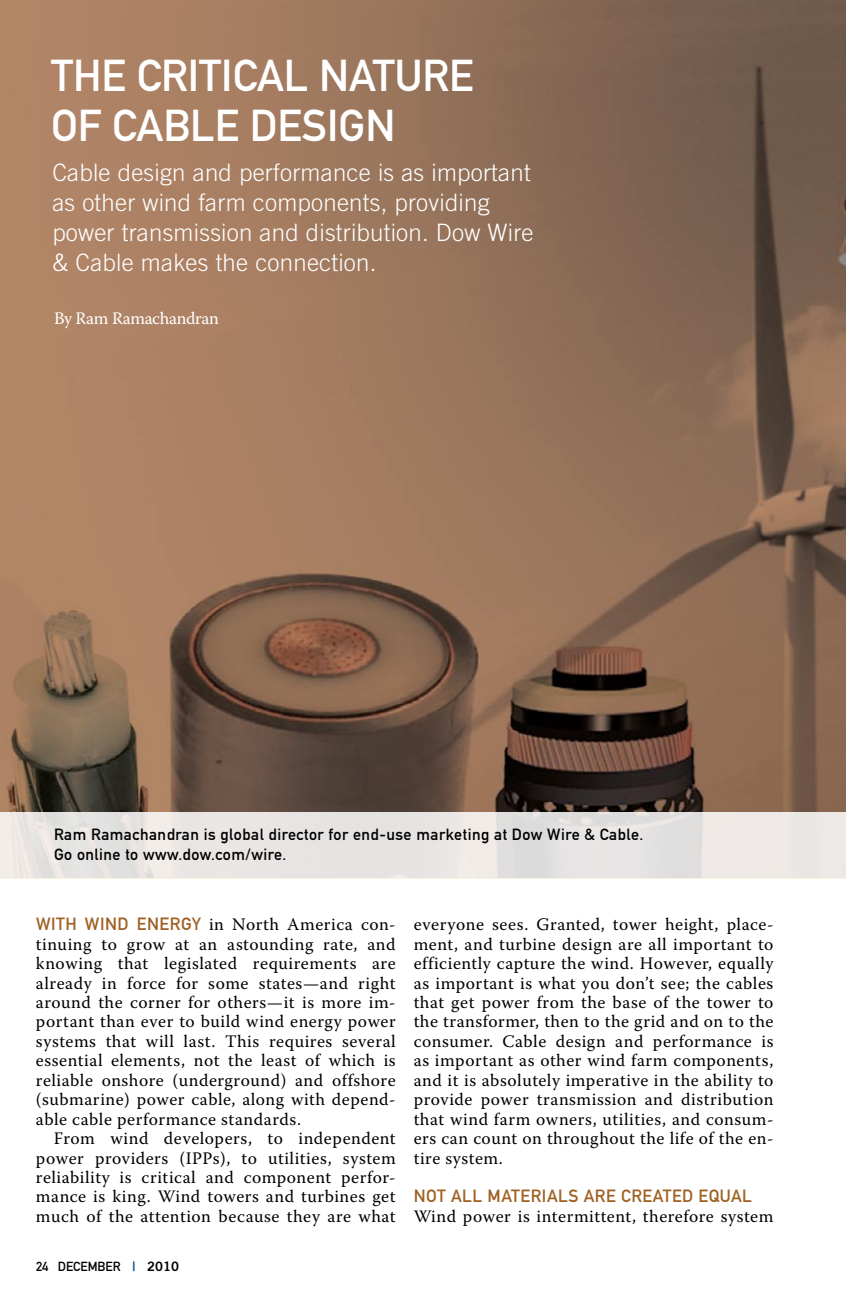
<style>
.page{position:relative;width:846px;height:1296px;background:#fff}
.page>*{position:absolute;margin:0;border:0;box-sizing:border-box;transform-origin:0 0}
.t1{font:44px/50px "DIN Mittelschrift Alternate";color:#fff}
.t2{font:300 24px/30px "Trade Gothic";letter-spacing:.01em;color:#fff}
.t3{font:17.6px/19.4px "Warnock Pro";letter-spacing:.03em;color:#000;text-align:justify}
.t4{font:17.6px "DIN Mittelschrift Alternate";letter-spacing:.03em;color:#9f6123}
.t5{font:17.6px "Warnock Pro";letter-spacing:-.02em;color:#fff}
.t6{font:16px/20px "DIN Mittelschrift Alternate";letter-spacing:.03em;color:#000}
.t7{font:13px "DIN Mittelschrift Alternate";color:#000}
.s1{font-family:"DIN Mittelschrift Alternate";color:#9f6123}
.s2{font-family:"Trade Gothic Bold Two";color:#005387}
.s3{font-family:"Trade Gothic Bold Two"}
</style>
<div class="page">
<img style="left:0;top:0;width:846px;height:813px">
<div style="left:0;top:813px;width:846px;height:67px;background:#e8e5e3"></div>
<h1 class="t1" style="left:51px;top:50px;width:396px">The Critical Nature of Cable Design</h1>
<h2 class="t2" style="left:52px;top:157px;width:483px">Cable design and performance is as important as other wind farm components, providing power transmission and distribution. Dow Wire &amp; Cable makes the connection.</h2>
<p class="t5" style="left:54px;top:308px;width:166px">By Ram Ramachandran</p>
<p class="t6" style="left:54px;top:825px;width:591px">Ram Ramachandran is global director for end-use marketing at Dow Wire &amp; Cable.<br>Go online to www.dow.com/wire.</p>
<p class="t3" style="left:36px;top:914px;width:361px;text-indent:145px"><span class="s1">gy</span> in North America con&shy;tinuing to grow at an astounding rate, and knowing that legislated requirements are already in force for some states—and right around the corner for others—it is more im&shy;portant than ever to build wind energy power systems that will last. This requires several essential elements, not the least of which is reliable onshore (underground) and offshore (submarine) power cable, along with depend&shy;able cable performance standards.</p>
<p class="t3" style="left:36px;top:1128px;width:361px;text-indent:18px">From wind developers, to independent power providers (IPPs), to utilities, system reliability is critical and component perfor&shy;mance is king. Wind towers and turbines get much of the attention because they are what</p>
<p class="t4" style="left:36px;top:914px;width:113px">With wind ener</p>
<p class="t7" style="left:36px;top:1258px;width:145px">24 DECEMBER <span class="s2">|</span> <span class="s3">2010</span></p>
<p class="t3" style="left:414px;top:915px;width:361px">everyone sees. Granted, tower height, place&shy;ment, and turbine design are all important to efficiently capture the wind. However, equally as important is what you don’t see; the cables that get power from the base of the tower to the transformer, then to the grid and on to the consumer. Cable design and performance is as important as other wind farm components, and it is absolutely imperative in the ability to provide power transmission and distribution that wind farm owners, utilities, and consum&shy;ers can count on throughout the life of the en&shy;tire system.</p>
<p class="t4" style="left:414px;top:1186px;width:182px">Not All Materials Are</p>
<p class="t4" style="left:621px;top:1186px;width:53px">Created</p>
<p class="t4" style="left:699px;top:1186px;width:55px">Equal</p>
<p class="t3" style="left:414px;top:1206px;width:361px">Wind power is intermittent, therefore system</p>
</div>
